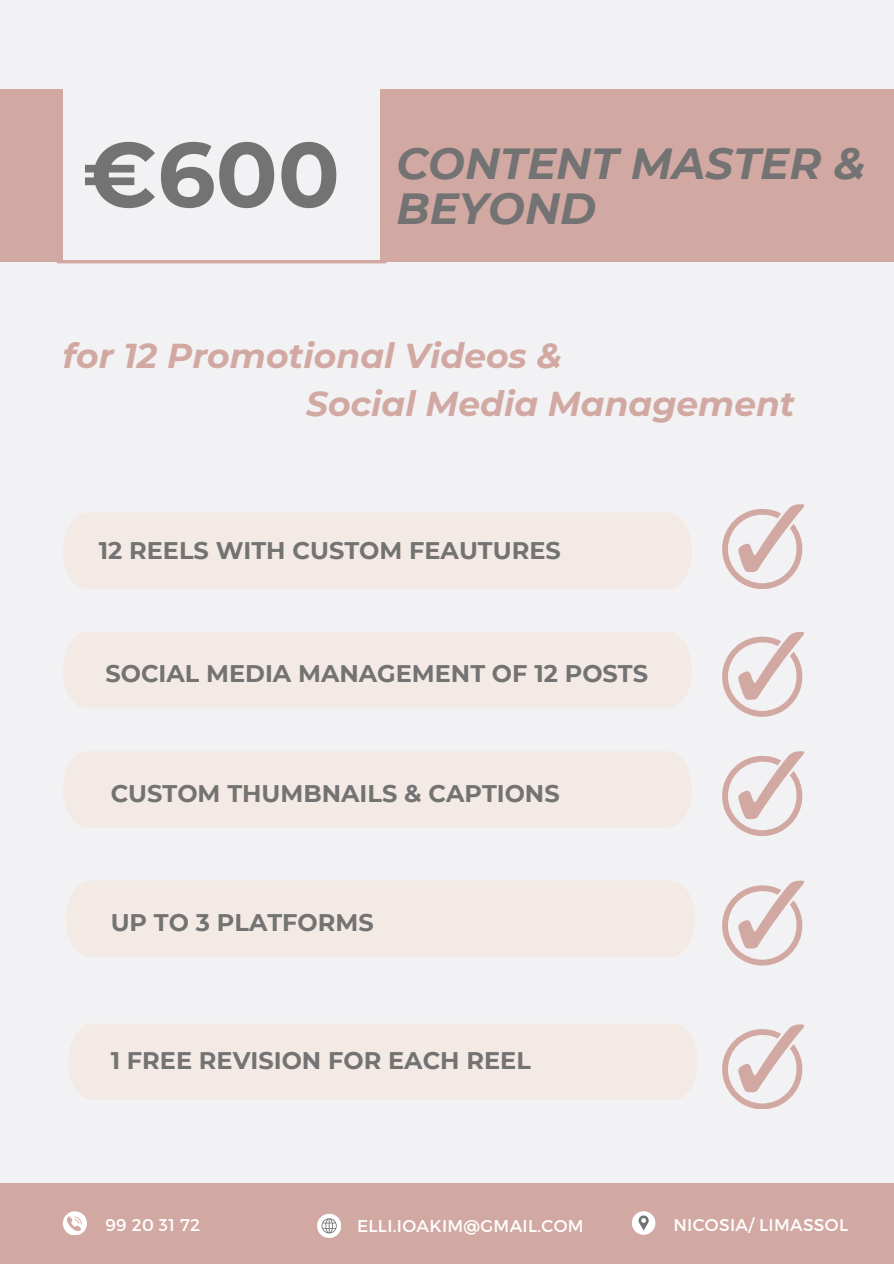
<style>
.page{position:relative;width:894px;height:1264px;background:#fff}
.page>*{position:absolute;margin:0;border:0;box-sizing:border-box;transform-origin:0 0}
.t1{font:700 91.5px "Montserrat";color:#737373}
.t2{font:italic 700 43.5px/45px "Montserrat";color:#737373}
.t3{font:italic 700 34.5px/47.2px "Montserrat";color:#d2a9a2}
.t4{font:700 24px "Montserrat";color:#737373}
.t5{font:16.95px "Montserrat";letter-spacing:.02em;color:#fff}
</style>
<div class="page">
<div style="left:0;top:0;width:893px;height:1263px;background:#f2f1f3"></div>
<div style="left:0;top:89px;width:63px;height:173px;background:#d2a9a2"></div>
<hr style="left:57px;top:260px;width:329px;height:3px;background:#d2a9a2">
<div style="left:380px;top:89px;width:513px;height:173px;background:#d2a9a2"></div>
<div style="left:63px;top:513px;width:628px;height:76px;background:#f4eae5"></div>
<svg style="left:722px;top:504px;width:82px;height:84px"></svg>
<div style="left:63px;top:632px;width:628px;height:76px;background:#f4eae5"></div>
<div style="left:63px;top:751px;width:628px;height:76px;background:#f4eae5"></div>
<div style="left:66px;top:881px;width:628px;height:76px;background:#f4eae5"></div>
<svg style="left:722px;top:632px;width:82px;height:84px"></svg>
<svg style="left:722px;top:751px;width:82px;height:84px"></svg>
<svg style="left:722px;top:880px;width:82px;height:85px"></svg>
<div style="left:68px;top:1024px;width:629px;height:76px;background:#f4eae5"></div>
<svg style="left:722px;top:1024px;width:82px;height:84px"></svg>
<div style="left:0;top:1183px;width:893px;height:80px;background:#d2a9a2"></div>
<svg style="left:63px;top:1211px;width:23px;height:23px"></svg>
<svg style="left:632px;top:1211px;width:23px;height:23px"></svg>
<svg style="left:317px;top:1213px;width:23px;height:24px"></svg>
<h2 class="t1" style="left:82px;top:118px;width:259px">€600</h2>
<h3 class="t2" style="left:396px;top:141px;width:470px">CONTENT MASTER &amp;<br>BEYOND</h3>
<h1 class="t3" style="left:306px;top:332px;width:490px;text-indent:-243px">for 12 Promotional Videos &amp;<br>Social Media Management</h1>
<p class="t4" style="left:99px;top:535px;width:463px">12 REELS WITH CUSTOM FEAUTURES</p>
<h4 class="t4" style="left:105px;top:659px;width:544px">SOCIAL MEDIA MANAGEMENT OF 12 POSTS</h4>
<h4 class="t4" style="left:111px;top:778px;width:450px">CUSTOM THUMBNAILS &amp; CAPTIONS</h4>
<h4 class="t4" style="left:111px;top:907px;width:264px">UP TO 3 PLATFORMS</h4>
<p class="t4" style="left:111px;top:1045px;width:421px">1 FREE REVISION FOR EACH REEL</p>
<p class="t5" style="left:105px;top:1213px;width:96px">99 20 31 72</p>
<h4 class="t5" style="left:357px;top:1215px;width:228px">ELLI.IOAKIM@GMAIL.COM</h4>
<p class="t5" style="left:673px;top:1213px;width:176px">NICOSIA/ LIMASSOL</p>
</div>
